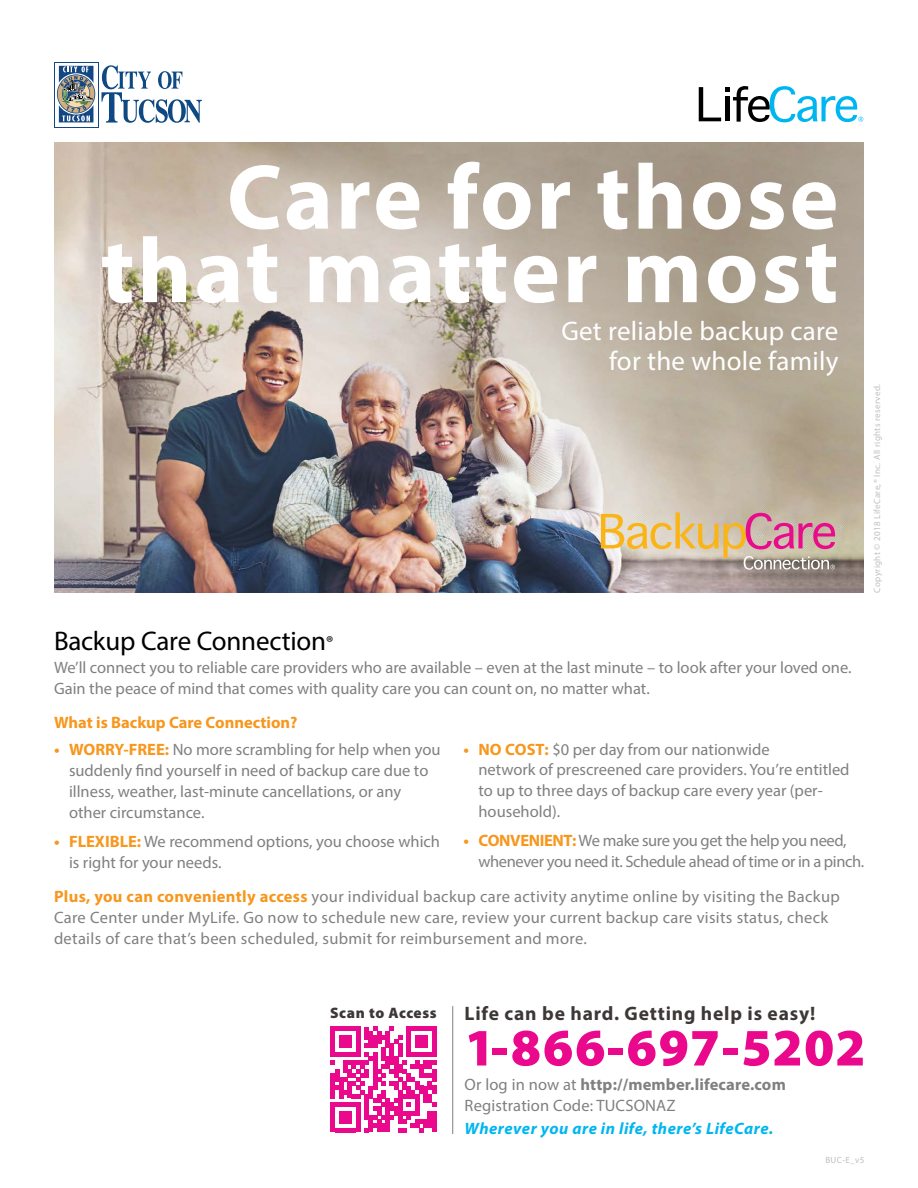
<style>
.page{position:relative;width:918px;height:1188px;background:#fff}
.page>*{position:absolute;margin:0;border:0;box-sizing:border-box;transform-origin:0 0}
.t1{font:700 92.85px/73.5px "Myriad Pro";letter-spacing:.03em;color:#fff;text-align:right}
.t2{font:900 52.95px "Myriad Pro";letter-spacing:.025em;color:#ea098d}
.t3{font:27px/30px "Myriad Pro";letter-spacing:.01em;color:#fff;text-align:right}
.Paragraph_Headers{font:27px "Myriad Pro";letter-spacing:-.01em;color:#000}
.t4{font:700 19.5px "Myriad Pro";letter-spacing:.04em;color:#3d3837}
.t5{font:16.5px/21px "Myriad Pro";color:#808083}
.t6{font:16.5px/21px "Myriad Pro";letter-spacing:.02em;color:#808083}
.t7{font:16.5px/20.7px "Myriad Pro";letter-spacing:-.025em;color:#808083}
.t8{font:italic 700 16.5px "Myriad Pro";letter-spacing:.03em;color:#00b6f0}
.t9{font:700 16.5px "Myriad Pro";color:#f7971d}
.t10{font:900 15.15px "Myriad Pro";letter-spacing:.04em;color:#3d3837}
.t11{font:9px "Myriad Pro";letter-spacing:.04em;color:#bebfc2}
.s1{font-size:17.25px}
.s2{font-weight:700;color:#f7971d}
.s3{font-weight:700}
</style>
<div class="page">
<hr style="left:452px;top:1006px;width:1px;height:128px;background:#808083">
<svg style="left:331px;top:1027px;width:105px;height:105px"></svg>
<svg style="left:699px;top:86px;width:164px;height:36px"></svg>
<svg style="left:54px;top:62px;width:45px;height:65px"></svg>
<svg style="left:55px;top:63px;width:43px;height:63px"></svg>
<svg style="left:57px;top:74px;width:38px;height:39px"></svg>
<div style="left:58px;top:75px;width:36px;height:38px;background:#d1ae7d;border-radius:50%"></div>
<svg style="left:59px;top:66px;width:34px;height:56px;background:#738490"></svg>
<svg style="left:101px;top:65px;width:101px;height:58px"></svg>
<img style="left:54px;top:142px;width:810px;height:450px">
<svg style="left:601px;top:513px;width:234px;height:57px;background:#cead97"></svg>
<p class="t1" style="left:101px;top:158px;width:740px">Care for those that matter most</p>
<p class="t3" style="left:561px;top:315px;width:279px">Get reliable backup care for the whole family</p>
<p class="t11" style="left:872px;top:592px;width:210px;rotate:-90deg">Copyright © 2018 LifeCare,® Inc. All rights reserved.</p>
<p class="Paragraph_Headers" style="left:54px;top:625px;width:281px">Backup Care Connection<span class="s1">®</span></p>
<p class="t5" style="left:54px;top:656px;width:799px">We’ll connect you to reliable care providers who are available – even at the last minute – to look after your loved one.<br>Gain the peace of mind that comes with quality care you can count on, no matter what.</p>
<p class="t9" style="left:54px;top:712px;width:245px">What is Backup Care Connection?</p>
<p class="t5" style="left:69px;top:739px;width:373px;text-indent:-15px"><span class="s2">• WORRY-FREE:</span> No more scrambling for help when you suddenly find yourself in need of backup care due to illness, weather, last-minute cancellations, or any other circumstance.</p>
<p class="t5" style="left:69px;top:830px;width:373px;text-indent:-15px"><span class="s2">• FLEXIBLE:</span> We recommend options, you choose which is right for your needs.</p>
<p class="t5" style="left:478px;top:739px;width:373px;text-indent:-15px"><span class="s2">• NO COST:</span> $0 per day from our nationwide<br>network of prescreened care providers. You’re entitled to up to three days of backup care every year (per&shy;household).</p>
<p class="t7" style="left:478px;top:830px;width:387px;text-indent:-15px"><span class="s2">• CONVENIENT:</span>We make sure you get the help you need, whenever you need it. Schedule ahead of time or in a pinch.</p>
<p class="t6" style="left:54px;top:886px;width:787px"><span class="s2">Plus, you can conveniently access</span> your individual backup care activity anytime online by visiting the Backup<br>Care Center under MyLife. Go now to schedule new care, review your current backup care visits status, check details of care that’s been scheduled, submit for reimbursement and more.</p>
<p class="t10" style="left:330px;top:1004px;width:108px">Scan to Access</p>
<p class="t4" style="left:465px;top:1000px;width:352px">Life can be hard. Getting help is easy!</p>
<h2 class="t2" style="left:465px;top:1018px;width:402px">1-866-697-5202</h2>
<p class="t5" style="left:465px;top:1073px;width:323px">Or log in now at <span class="s3">http://member.lifecare.com<br></span>Registration Code: TUCSONAZ</p>
<p class="t8" style="left:465px;top:1118px;width:310px">Wherever you are in life, there’s LifeCare.</p>
<p class="t11" style="left:825px;top:1154px;width:41px">BUC-E_v5</p>
</div>
